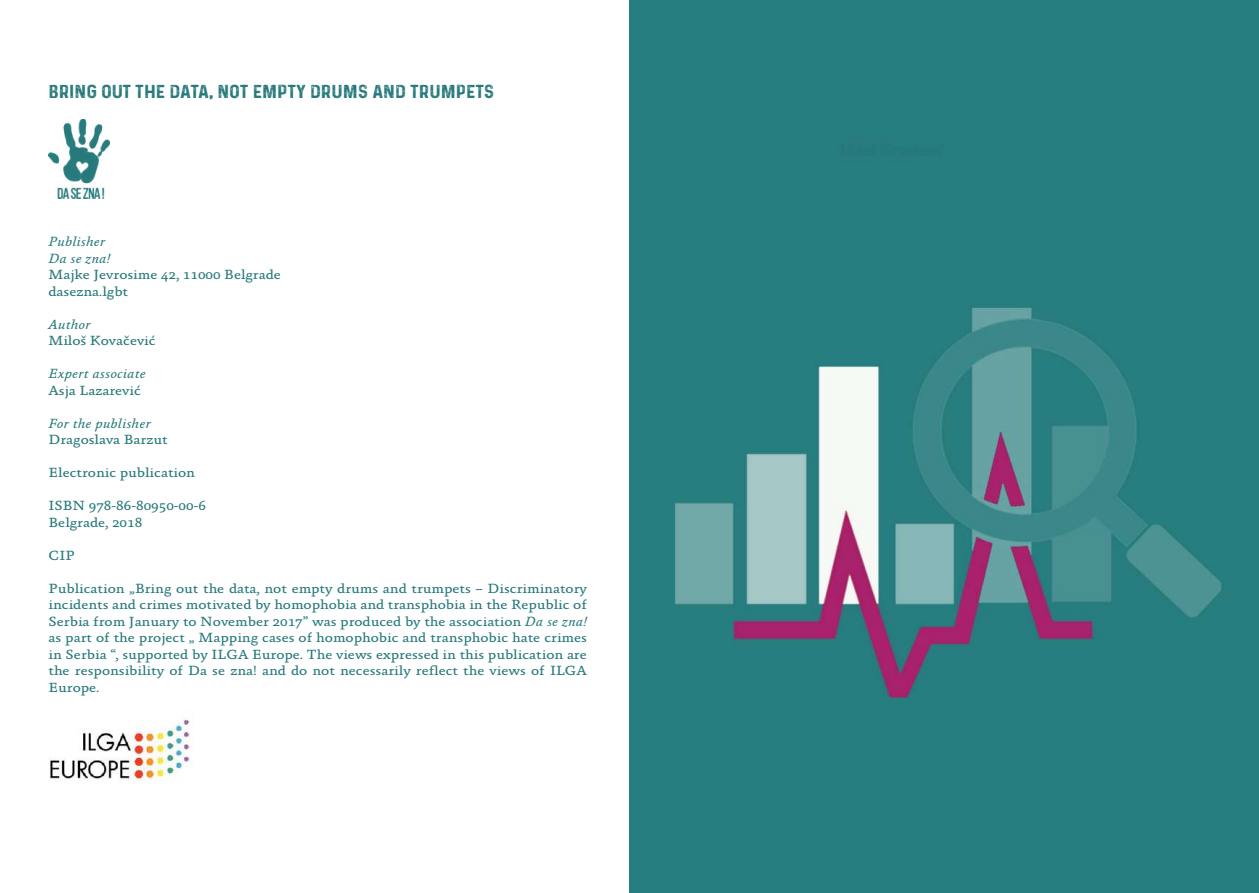
<style>
.page{position:relative;width:1259px;height:893px;background:#fff}
.page>*{position:absolute;margin:0;border:0;box-sizing:border-box;transform-origin:0 0}
.t1{font:15px "Prequel Demo";color:#28797c;scale:1.1 1}
.t2{font:13.5px/16.5px "Absara Pro";color:#28797c;scale:1.1 1}
.t3{font:italic 13.5px/16.5px "Absara Pro";color:#28797c;scale:1.1 1}
.s1{font-style:italic}
</style>
<div class="page">
<img style="left:49px;top:119px;width:61px;height:79px">
<img style="left:629px;top:0;width:629px;height:893px">
<img style="left:49px;top:718px;width:145px;height:63px">
<p class="t1" style="left:49px;top:81px;width:407px">BRING OUT THE DATA, NOT EMPTY DRUMS AND TRUMPETS</p>
<p class="t3" style="left:49px;top:234px;width:58px">Publisher<br>Da se zna!</p>
<p class="t2" style="left:49px;top:267px;width:213px">Majke Jevrosime 42, 11000 Belgrade dasezna.lgbt</p>
<p class="t3" style="left:49px;top:317px;width:40px">Author</p>
<p class="t2" style="left:49px;top:333px;width:99px">Miloš Kovačević</p>
<p class="t3" style="left:49px;top:366px;width:90px">Expert associate</p>
<p class="t2" style="left:49px;top:383px;width:86px">Asja Lazarević</p>
<p class="t3" style="left:49px;top:416px;width:95px">For the publisher</p>
<p class="t2" style="left:49px;top:432px;width:110px">Dragoslava Barzut</p>
<p class="t2" style="left:49px;top:465px;width:135px">Electronic publication</p>
<p class="t2" style="left:49px;top:498px;width:145px">ISBN 978-86-80950-00-6<br>Belgrade, 2018</p>
<p class="t2" style="left:49px;top:548px;width:25px">CIP</p>
<p class="t2" style="left:49px;top:581px;width:491px;text-align:justify">Publication „Bring out the data, not empty drums and trumpets – Discriminatory incidents and crimes motivated by homophobia and transphobia in the Republic of Serbia from January to November 2017” was produced by the association <span class="s1">Da se zna! </span>as part of the project „ Mapping cases of homophobic and transphobic hate crimes in Serbia “, supported by ILGA Europe. The views expressed in this publication are the responsibility of Da se zna! and do not necessarily reflect the views of ILGA Europe.</p>
</div>
